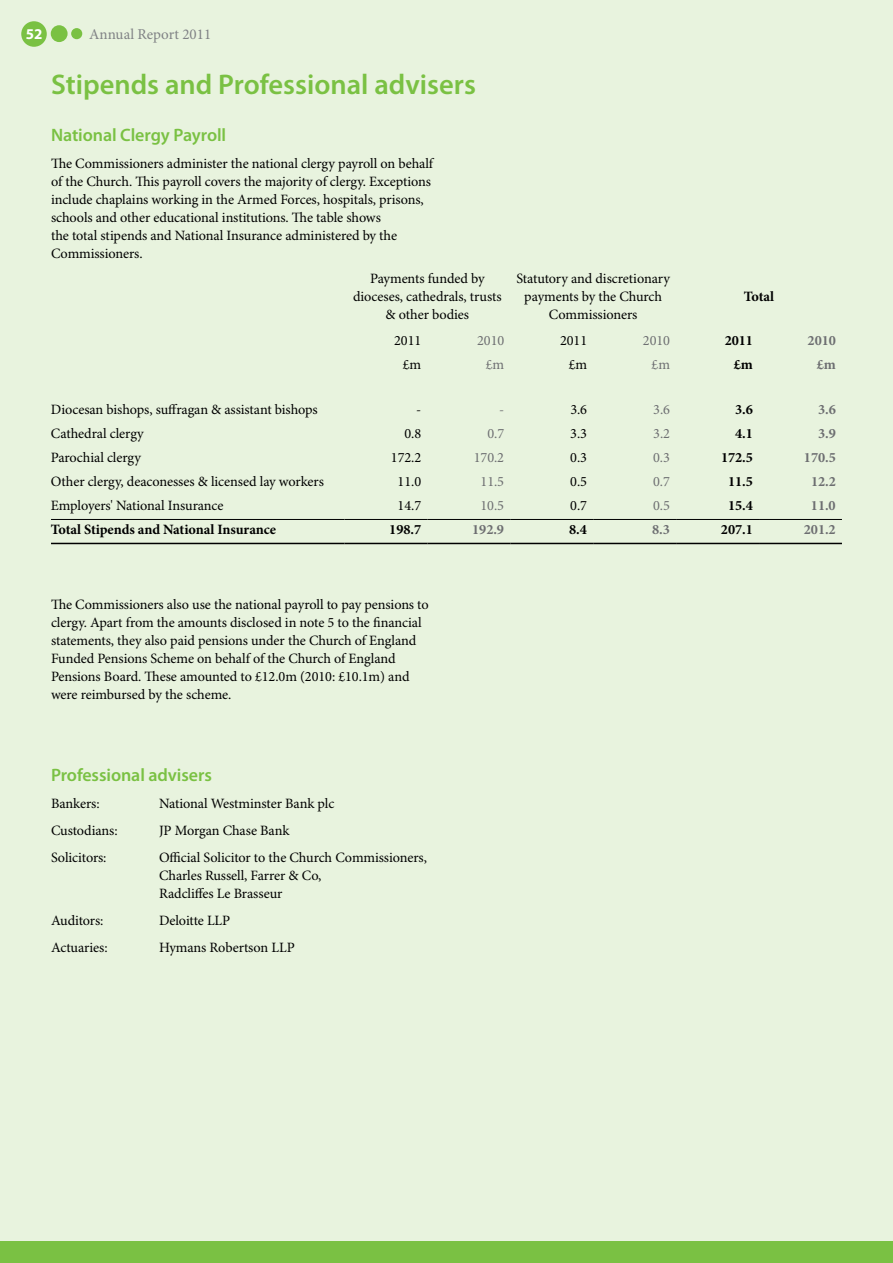
<style>
.page{position:relative;width:893px;height:1263px;background:#e8f3de}
.page>*{position:absolute;margin:0;border:0;box-sizing:border-box;transform-origin:0 0}
.t1{font:600 28.5px "Myriad Pro";color:#7ac143}
.t2{font:600 18px "Myriad Pro";letter-spacing:-.005em;color:#7ac143}
.t3{font:15px "Minion Pro";color:#808285}
.t4{font:700 15px "Myriad Pro";color:#fff}
.t5{font:14.25px/18px "Minion Pro";letter-spacing:-.005em;color:#000}
.t6{font:700 14.25px "Minion Pro";letter-spacing:-.005em;color:#000}
.t7{font:14.25px "Minion Pro";letter-spacing:-.005em;color:#6d6e71}
.t8{font:700 14.25px "Minion Pro";letter-spacing:-.005em;color:#6d6e71}
</style>
<div class="page">
<div style="left:21px;top:21px;width:26px;height:26px;background:#7ac143;border-radius:50%"></div>
<div style="left:51px;top:25px;width:17px;height:17px;background:#7ac143;border-radius:50%"></div>
<div style="left:71px;top:28px;width:11px;height:11px;background:#7ac143;border-radius:50%"></div>
<div style="left:0;top:1242px;width:893px;height:21px;background:#7ac143"></div>
<hr style="left:51px;top:519px;width:293px;height:1px;background:#000">
<hr style="left:344px;top:519px;width:83px;height:1px;background:#000">
<hr style="left:427px;top:519px;width:83px;height:1px;background:#000">
<hr style="left:510px;top:519px;width:83px;height:1px;background:#000">
<hr style="left:593px;top:519px;width:83px;height:1px;background:#000">
<hr style="left:676px;top:519px;width:83px;height:1px;background:#000">
<hr style="left:759px;top:519px;width:83px;height:1px;background:#000">
<hr style="left:51px;top:543px;width:293px;height:1px;background:#000">
<hr style="left:344px;top:543px;width:83px;height:1px;background:#000">
<hr style="left:427px;top:543px;width:83px;height:1px;background:#000">
<hr style="left:510px;top:543px;width:83px;height:1px;background:#000">
<hr style="left:593px;top:543px;width:83px;height:1px;background:#000">
<hr style="left:676px;top:543px;width:83px;height:1px;background:#000">
<hr style="left:759px;top:543px;width:83px;height:1px;background:#000">
<p class="t4" style="left:26px;top:25px;width:18px">52</p>
<p class="t3" style="left:89px;top:25px;width:123px">Annual Report 2011</p>
<h1 class="t1" style="left:51px;top:68px;width:426px">Stipends and Professional advisers</h1>
<p class="t2" style="left:51px;top:125px;width:177px">National Clergy Payroll</p>
<p class="t5" style="left:51px;top:155px;width:384px">The Commissioners administer the national clergy payroll on behalf of the Church. This payroll covers the majority of clergy. Exceptions include chaplains working in the Armed Forces, hospitals, prisons, schools and other educational institutions. The table shows<br>the total stipends and National Insurance administered by the Commissioners.</p>
<p class="t5" style="left:353px;top:270px;width:150px;text-align:center">Payments funded by dioceses, cathedrals, trusts &amp; other bodies</p>
<p class="t5" style="left:516px;top:270px;width:155px;text-align:center">Statutory and discretionary payments by the Church<br>Commissioners</p>
<p class="t6" style="left:744px;top:288px;width:32px">Total</p>
<p class="t5" style="left:394px;top:332px;width:29px">2011</p>
<p class="t7" style="left:477px;top:332px;width:29px">2010</p>
<p class="t5" style="left:560px;top:332px;width:29px">2011</p>
<p class="t7" style="left:643px;top:332px;width:29px">2010</p>
<p class="t6" style="left:725px;top:332px;width:30px">2011</p>
<p class="t8" style="left:808px;top:332px;width:30px">2010</p>
<p class="t5" style="left:403px;top:356px;width:20px">£m</p>
<p class="t7" style="left:486px;top:356px;width:20px">£m</p>
<p class="t5" style="left:569px;top:356px;width:20px">£m</p>
<p class="t7" style="left:652px;top:356px;width:20px">£m</p>
<p class="t6" style="left:734px;top:356px;width:21px">£m</p>
<p class="t8" style="left:817px;top:356px;width:21px">£m</p>
<p class="t5" style="left:51px;top:401px;width:268px">Diocesan bishops, suffragan &amp; assistant bishops</p>
<p class="t5" style="left:416px;top:401px;width:7px">-</p>
<p class="t7" style="left:499px;top:401px;width:7px">-</p>
<p class="t5" style="left:570px;top:401px;width:18px">3.6</p>
<p class="t7" style="left:653px;top:401px;width:18px">3.6</p>
<p class="t6" style="left:735px;top:401px;width:19px">3.6</p>
<p class="t8" style="left:818px;top:401px;width:19px">3.6</p>
<p class="t5" style="left:51px;top:425px;width:94px">Cathedral clergy</p>
<p class="t5" style="left:404px;top:425px;width:18px">0.8</p>
<p class="t7" style="left:487px;top:425px;width:18px">0.7</p>
<p class="t5" style="left:570px;top:425px;width:18px">3.3</p>
<p class="t7" style="left:653px;top:425px;width:18px">3.2</p>
<p class="t6" style="left:735px;top:425px;width:19px">4.1</p>
<p class="t8" style="left:818px;top:425px;width:19px">3.9</p>
<p class="t5" style="left:51px;top:449px;width:92px">Parochial clergy</p>
<p class="t5" style="left:391px;top:449px;width:32px">172.2</p>
<p class="t7" style="left:474px;top:449px;width:32px">170.2</p>
<p class="t5" style="left:570px;top:449px;width:18px">0.3</p>
<p class="t7" style="left:653px;top:449px;width:18px">0.3</p>
<p class="t6" style="left:721px;top:449px;width:33px">172.5</p>
<p class="t8" style="left:804px;top:449px;width:33px">170.5</p>
<p class="t5" style="left:51px;top:473px;width:275px">Other clergy, deaconesses &amp; licensed lay workers</p>
<p class="t5" style="left:398px;top:473px;width:25px">11.0</p>
<p class="t7" style="left:481px;top:473px;width:25px">11.5</p>
<p class="t5" style="left:570px;top:473px;width:18px">0.5</p>
<p class="t7" style="left:653px;top:473px;width:18px">0.7</p>
<p class="t6" style="left:728px;top:473px;width:26px">11.5</p>
<p class="t8" style="left:811px;top:473px;width:26px">12.2</p>
<p class="t5" style="left:51px;top:497px;width:174px">Employers' National Insurance</p>
<p class="t5" style="left:398px;top:497px;width:25px">14.7</p>
<p class="t7" style="left:481px;top:497px;width:25px">10.5</p>
<p class="t5" style="left:570px;top:497px;width:18px">0.7</p>
<p class="t7" style="left:653px;top:497px;width:18px">0.5</p>
<p class="t6" style="left:728px;top:497px;width:26px">15.4</p>
<p class="t8" style="left:811px;top:497px;width:26px">11.0</p>
<p class="t6" style="left:51px;top:521px;width:227px">Total Stipends and National Insurance</p>
<p class="t6" style="left:389px;top:521px;width:33px">198.7</p>
<p class="t8" style="left:472px;top:521px;width:33px">192.9</p>
<p class="t6" style="left:569px;top:521px;width:19px">8.4</p>
<p class="t8" style="left:652px;top:521px;width:19px">8.3</p>
<p class="t6" style="left:721px;top:521px;width:33px">207.1</p>
<p class="t8" style="left:804px;top:521px;width:33px">201.2</p>
<p class="t5" style="left:51px;top:596px;width:379px">The Commissioners also use the national payroll to pay pensions to clergy. Apart from the amounts disclosed in note 5 to the financial statements, they also paid pensions under the Church of England Funded Pensions Scheme on behalf of the Church of England Pensions Board. These amounted to £12.0m (2010: £10.1m) and were reimbursed by the scheme.</p>
<p class="t2" style="left:51px;top:765px;width:162px">Professional advisers</p>
<p class="t5" style="left:51px;top:795px;width:50px">Bankers:</p>
<p class="t5" style="left:159px;top:795px;width:177px">National Westminster Bank plc</p>
<p class="t5" style="left:51px;top:822px;width:68px">Custodians:</p>
<p class="t5" style="left:159px;top:822px;width:132px">JP Morgan Chase Bank</p>
<p class="t5" style="left:51px;top:849px;width:57px">Solicitors:</p>
<p class="t5" style="left:159px;top:849px;width:269px">Official Solicitor to the Church Commissioners,<br>Charles Russell, Farrer &amp; Co,<br>Radcliffes Le Brasseur</p>
<p class="t5" style="left:51px;top:912px;width:54px">Auditors:</p>
<p class="t5" style="left:159px;top:912px;width:73px">Deloitte LLP</p>
<p class="t5" style="left:51px;top:939px;width:58px">Actuaries:</p>
<p class="t5" style="left:159px;top:939px;width:137px">Hymans Robertson LLP</p>
</div>
